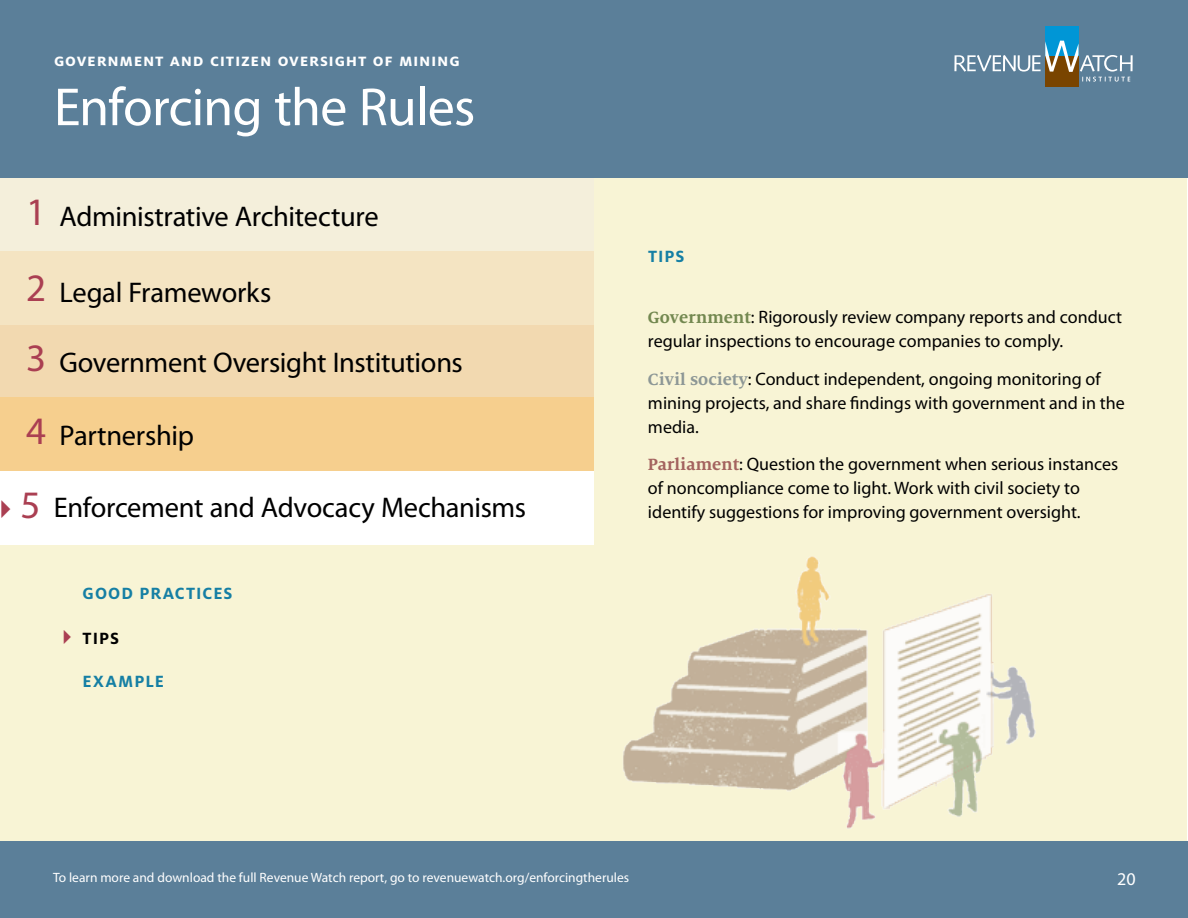
<style>
.page{position:relative;width:1188px;height:918px;background:#fff}
.page>*{position:absolute;margin:0;border:0;box-sizing:border-box;transform-origin:0 0}
.t1{font:54px "Myriad Pro";letter-spacing:-.015em;color:#fff}
.t2{font:39px/75.6px "Myriad Pro";color:#aa3f52}
.t3{font:28.5px "Myriad Pro";letter-spacing:-.015em;color:#000}
.t4{font:18px/24px "Myriad Pro";color:#000}
.t5{font:700 18px "Milo OT";letter-spacing:.04em;color:#fff}
.t6{font:700 18px "Milo OT";letter-spacing:.055em;color:#157fa4}
.t7{font:700 18px "Milo OT";color:#000}
.t8{font:18px "Myriad Pro";color:#fff}
.t9{font:13.5px "Myriad Pro";color:#fff}
.s1{color:#aa3f52}
.s2{font-family:"Milo Serif OT";font-weight:700;color:#738850}
.s3{font-family:"Milo Serif OT";font-weight:700;color:#8d9796}
.s4{font-family:"Milo Serif OT";font-weight:700;color:#a4635f}
</style>
<div class="page">
<div style="left:1px;top:0;width:1186px;height:918px;background:#f8f4d5"></div>
<div style="left:0;top:0;width:1188px;height:177px;background:#5b7f99"></div>
<div style="left:1px;top:841px;width:1187px;height:77px;background:#5b7f99"></div>
<div style="left:1045px;top:26px;width:34px;height:30px;background:#0096d6"></div>
<div style="left:1045px;top:56px;width:34px;height:30px;background:#794400"></div>
<svg style="left:954px;top:41px;width:179px;height:41px"></svg>
<img style="left:623px;top:556px;width:413px;height:273px">
<div style="left:1px;top:178px;width:593px;height:74px;background:#f4efdb"></div>
<div style="left:1px;top:252px;width:593px;height:73px;background:#f4e4c2"></div>
<div style="left:1px;top:325px;width:593px;height:73px;background:#f2d9b0"></div>
<div style="left:1px;top:398px;width:593px;height:73px;background:#f6cf8e"></div>
<div style="left:1px;top:471px;width:593px;height:73px;background:#fff"></div>
<p class="t5" style="left:54px;top:51px;width:407px">government and citizen oversight of mining</p>
<h1 class="t1" style="left:54px;top:74px;width:423px">Enforcing the Rules</h1>
<h2 class="t2" style="left:26px;top:174px;width:22px">1<br>2</h2>
<h3 class="t3" style="left:59px;top:199px;width:321px">Administrative Architecture</h3>
<h3 class="t3" style="left:59px;top:274px;width:213px">Legal Frameworks</h3>
<h2 class="t2" style="left:26px;top:322px;width:22px;line-height:72.6px">3<br>4</h2>
<h3 class="t3" style="left:59px;top:345px;width:405px">Government Oversight Institutions</h3>
<h3 class="t3" style="left:59px;top:418px;width:136px">Partnership</h3>
<h2 class="t2" style="left:-10px;top:466px;width:52px">✔5</h2>
<h3 class="t3" style="left:54px;top:490px;width:474px">Enforcement and Advocacy Mechanisms</h3>
<p class="t6" style="left:83px;top:583px;width:151px">GOOD PRACTICES</p>
<p class="t7" style="left:56px;top:628px;width:65px"><span class="s1">✔</span> TIPS</p>
<p class="t6" style="left:83px;top:672px;width:83px">EXAMPLE</p>
<p class="t6" style="left:648px;top:246px;width:20px">Tips</p>
<p class="t4" style="left:648px;top:305px;width:476px"><span class="s2">Government</span>: Rigorously review company reports and conduct regular inspections to encourage companies to comply.</p>
<p class="t4" style="left:648px;top:366px;width:478px"><span class="s3">Civil society</span>: Conduct independent, ongoing monitoring of mining projects, and share findings with government and in the media.</p>
<p class="t4" style="left:648px;top:452px;width:472px"><span class="s4">Parliament</span>: Question the government when serious instances of noncompliance come to light. Work with civil society to identify suggestions for improving government oversight.</p>
<p class="t9" style="left:53px;top:869px;width:578px">To learn more and download the full Revenue Watch report, go to revenuewatch.org/enforcingtherules</p>
<p class="t8" style="left:1117px;top:868px;width:20px">20</p>
</div>
